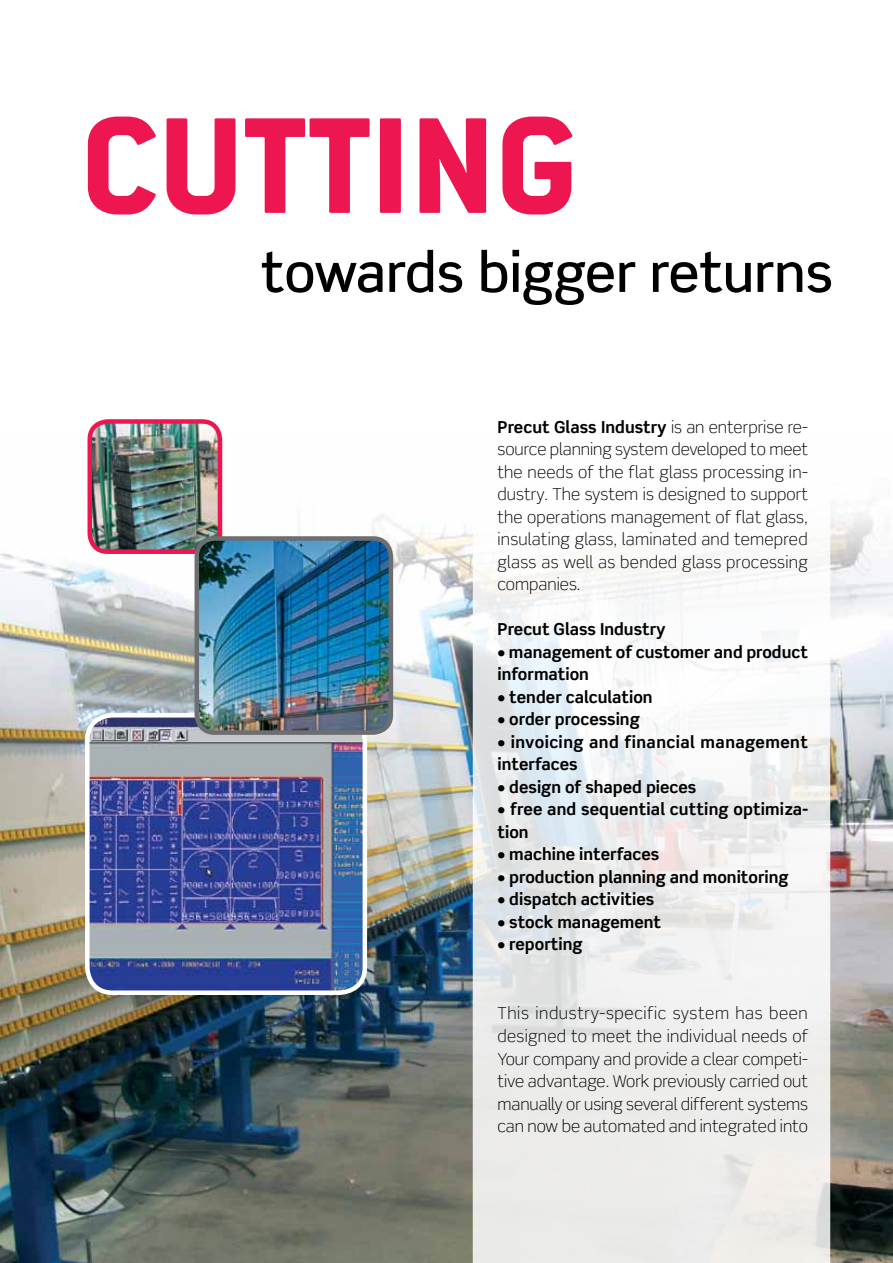
<style>
.page{position:relative;width:893px;height:1263px;background:#fff}
.page>*{position:absolute;margin:0;border:0;box-sizing:border-box;transform-origin:0 0}
.t1{font:700 150px "Conduit ITC Extra";color:#ed1651}
.t2{font:500 54px "Scene Std";color:#000}
.t3{font:300 16.5px/22.5px "Scene Std";color:#000;text-align:justify}
.t4{font:700 16.5px/22.5px "Scene Std";color:#000}
.t5{font:700 16.5px/22.5px "Scene Std";letter-spacing:.025em;color:#000}
.s1{font-weight:700}
</style>
<div class="page">
<img style="left:0;top:437px;width:893px;height:826px">
<svg style="left:473px;top:437px;width:357px;height:826px"></svg>
<img style="left:90px;top:424px;width:127px;height:128px">
<div style="left:88px;top:419px;width:134px;height:135px;border:4px solid #ed1651;border-radius:18px"></div>
<img style="left:87px;top:716px;width:278px;height:277px">
<div style="left:85px;top:713px;width:282px;height:282px;border:4px solid #fff;border-radius:26px"></div>
<img style="left:197px;top:538px;width:194px;height:195px">
<div style="left:195px;top:536px;width:198px;height:199px;border:4px solid #6d6e71;border-radius:18px"></div>
<h1 class="t1" style="left:81px;top:75px;width:498px">CUTTING</h1>
<h2 class="t2" style="left:261px;top:239px;width:574px">towards bigger returns</h2>
<p class="t3" style="left:497px;top:416px;width:312px"><span class="s1">Precut Glass Industry</span> is an enterprise re&shy;source planning system developed to meet the needs of the flat glass processing in&shy;dustry. The system is designed to support the operations management of flat glass, insulating glass, laminated and temepred glass as well as bended glass processing companies.</p>
<p class="t4" style="left:497px;top:618px;width:170px">Precut Glass Industry</p>
<p class="t4" style="left:497px;top:640px;width:312px">• management of customer and product information</p>
<p class="t4" style="left:497px;top:685px;width:157px">• tender calculation</p>
<p class="t4" style="left:497px;top:708px;width:144px">• order processing</p>
<p class="t5" style="left:497px;top:730px;width:312px">• invoicing and financial management interfaces</p>
<p class="t4" style="left:497px;top:775px;width:200px">• design of shaped pieces</p>
<p class="t4" style="left:497px;top:798px;width:312px">• free and sequential cutting optimiza&shy;tion</p>
<p class="t4" style="left:497px;top:843px;width:163px">• machine interfaces</p>
<p class="t4" style="left:497px;top:865px;width:293px">• production planning and monitoring</p>
<p class="t4" style="left:497px;top:888px;width:158px">• dispatch activities</p>
<p class="t4" style="left:497px;top:910px;width:165px">• stock management</p>
<p class="t4" style="left:497px;top:933px;width:87px">• reporting</p>
<p class="t3" style="left:497px;top:1002px;width:312px">This industry-specific system has been designed to meet the individual needs of Your company and provide a clear competi&shy;tive advantage. Work previously carried out manually or using several different systems can now be automated and integrated into</p>
</div>
